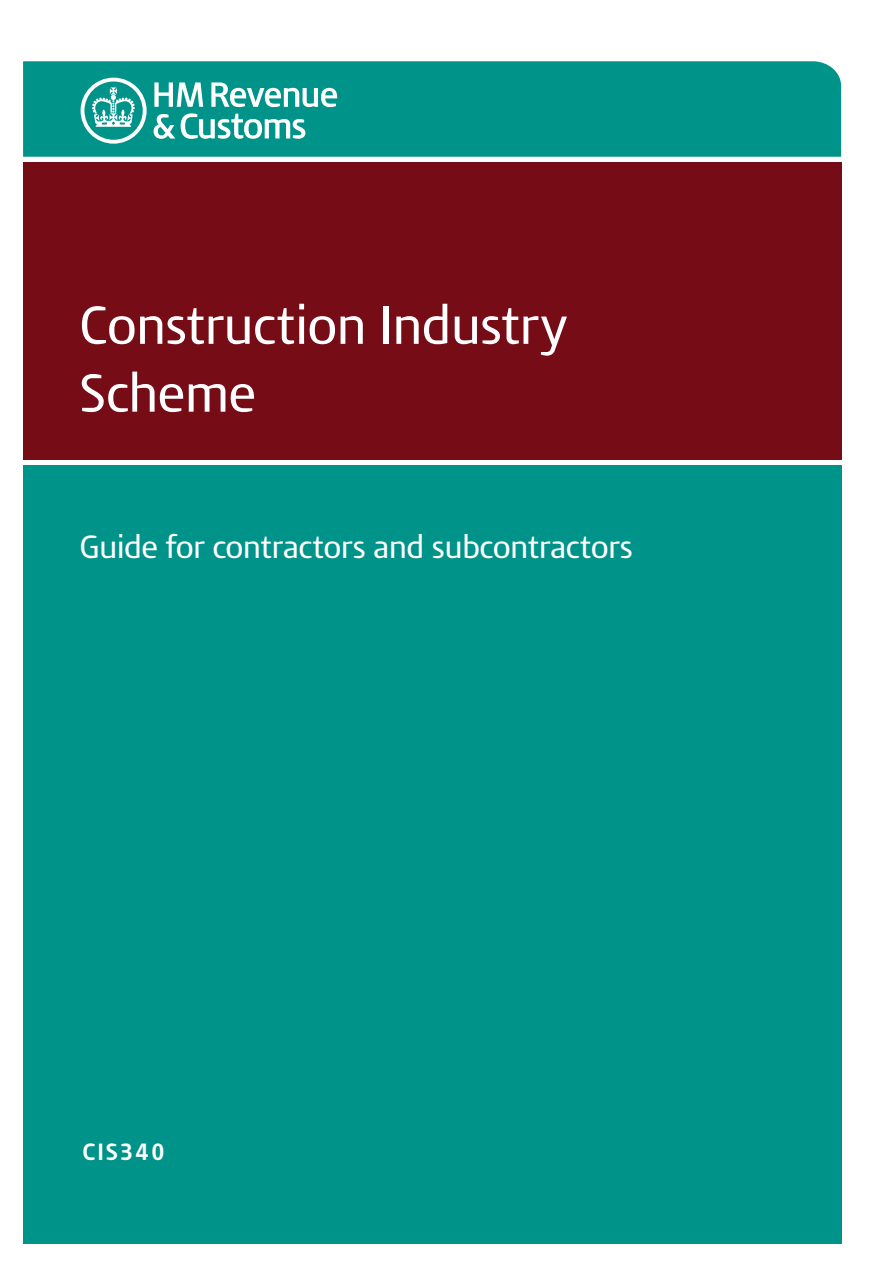
<style>
.page{position:relative;width:893px;height:1263px;background:#fff}
.page>*{position:absolute;margin:0;border:0;box-sizing:border-box;transform-origin:0 0}
.t1{font:50.25px/67.8px "IR Modena";color:#fff}
.t2{font:30.15px "IR Modena";color:#fff}
.t3{font:700 22.05px "IR Modena";letter-spacing:.12em;color:#fff}
</style>
<div class="page">
<div style="left:23px;top:162px;width:818px;height:298px;background:#760c16"></div>
<div style="left:23px;top:466px;width:818px;height:778px;background:#00938a"></div>
<div style="left:23px;top:61px;width:818px;height:96px;background:#00938a"></div>
<svg style="left:81px;top:78px;width:259px;height:68px"></svg>
<h1 class="t1" style="left:80px;top:296px;width:488px">Construction Industry<br>Scheme</h1>
<p class="t2" style="left:80px;top:534px;width:554px">Guide for contractors and subcontractors</p>
<p class="t3" style="left:83px;top:1142px;width:83px">CIS340</p>
</div>
